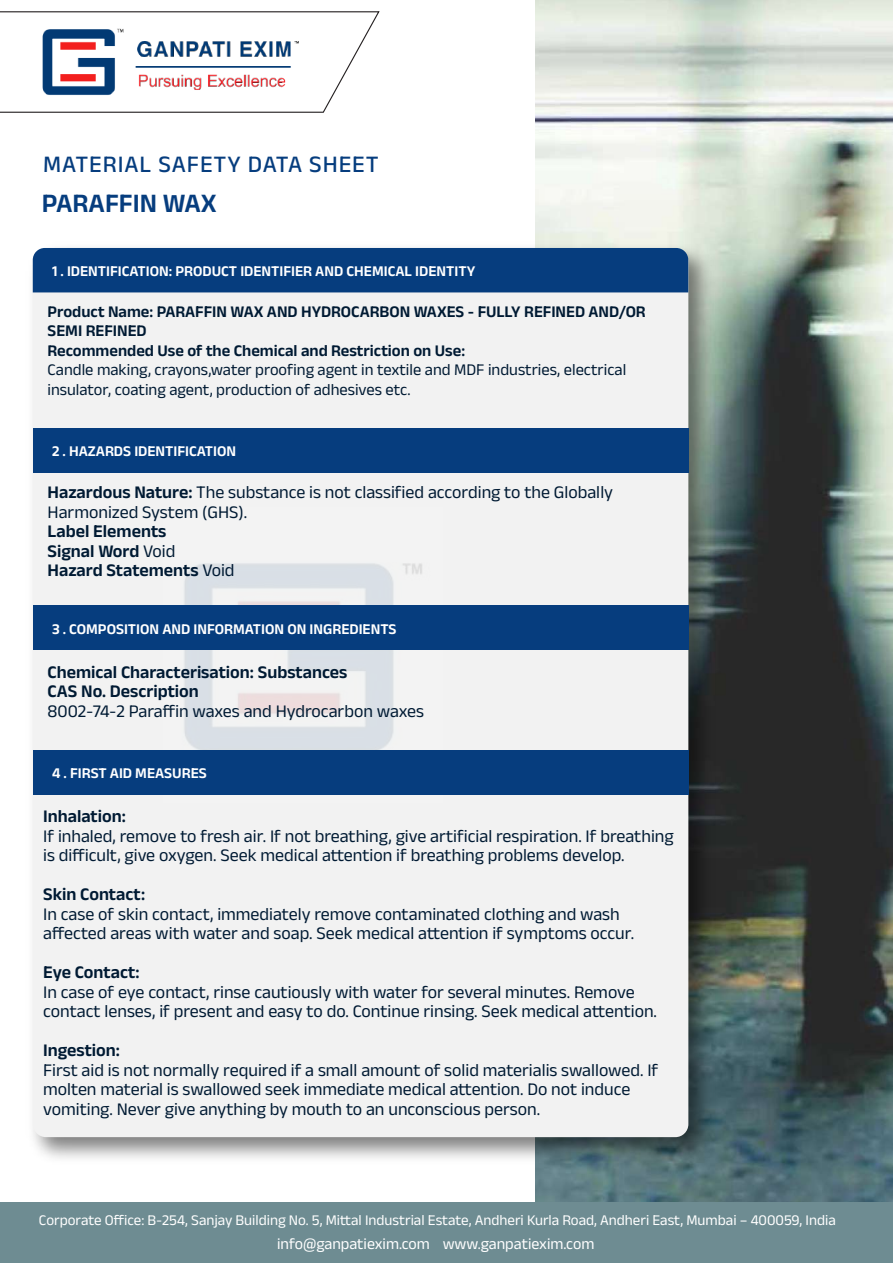
<style>
.page{position:relative;width:893px;height:1263px;background:#fff}
.page>*{position:absolute;margin:0;border:0;box-sizing:border-box;transform-origin:0 0}
.t1{font:600 27px "Anek Devanagari";color:#063d7e}
.t2{font:500 24px "Anek Devanagari";letter-spacing:.04em;color:#063d7e}
.t3{font:18px/19.5px "Anek Devanagari";color:#001a33}
.t4{font:600 18px/19.5px "Anek Devanagari";color:#001a33}
.t5{font:16.5px/19.5px "Anek Devanagari";color:#001a33}
.t6{font:600 16.5px/19.5px "Anek Devanagari";color:#001a33}
.t7{font:15.9px "Anek Devanagari";color:#fff}
.t8{font:600 15.15px "Anek Devanagari";color:#fff}
.t9{font:15px "Anek Devanagari";color:#fff}
.s1{font-weight:600}
.s2{font-weight:400}
</style>
<div class="page">
<img style="left:535px;top:0;width:358px;height:1202px">
<div style="left:0;top:1202px;width:893px;height:61px;background:#6e8c92"></div>
<svg style="left:0;top:11px;width:380px;height:102px"></svg>
<img style="left:32px;top:236px;width:690px;height:934px">
<div style="left:33px;top:248px;width:655px;height:889px;background:#f2f2f2;border-radius:13px"></div>
<div style="left:33px;top:248px;width:655px;height:44px;background:#063d7e"></div>
<img style="left:31px;top:17px;width:278px;height:87px">
<img style="left:184px;top:563px;width:238px;height:187px">
<div style="left:33px;top:428px;width:655px;height:44px;background:#063d7e"></div>
<div style="left:33px;top:605px;width:655px;height:45px;background:#063d7e"></div>
<div style="left:33px;top:750px;width:655px;height:45px;background:#063d7e"></div>
<h2 class="t2" style="left:43px;top:150px;width:337px">MATERIAL SAFETY DATA SHEET</h2>
<h1 class="t1" style="left:42px;top:187px;width:176px">PARAFFIN WAX</h1>
<p class="t8" style="left:52px;top:262px;width:425px">1 . IDENTIFICATION: PRODUCT IDENTIFIER AND CHEMICAL IDENTITY</p>
<p class="t6" style="left:48px;top:301px;width:600px">Product Name: PARAFFIN WAX AND HYDROCARBON WAXES - FULLY REFINED AND/OR<br>SEMI REFINED<br>Recommended Use of the Chemical and Restriction on Use:</p>
<p class="t5" style="left:48px;top:360px;width:580px">Candle making, crayons,water proofing agent in textile and MDF industries, electrical insulator, coating agent, production of adhesives etc.</p>
<p class="t8" style="left:52px;top:442px;width:186px">2 . HAZARDS IDENTIFICATION</p>
<p class="t3" style="left:48px;top:482px;width:567px"><span class="s1">Hazardous Nature:</span> The substance is not classified according to the Globally<br>Harmonized System (GHS).</p>
<p class="t4" style="left:48px;top:521px;width:189px">Label Elements<br>Signal Word <span class="s2">Void<br></span>Hazard Statements <span class="s2">Void</span></p>
<p class="t8" style="left:52px;top:619px;width:346px">3 . COMPOSITION AND INFORMATION ON INGREDIENTS</p>
<p class="t4" style="left:48px;top:662px;width:301px">Chemical Characterisation: Substances<br>CAS No. Description</p>
<p class="t3" style="left:48px;top:701px;width:378px">8002-74-2 Paraffin waxes and Hydrocarbon waxes</p>
<p class="t8" style="left:52px;top:764px;width:156px">4 . FIRST AID MEASURES</p>
<p class="t4" style="left:43px;top:806px;width:84px">Inhalation:</p>
<p class="t3" style="left:43px;top:826px;width:632px">If inhaled, remove to fresh air. If not breathing, give artificial respiration. If breathing is difficult, give oxygen. Seek medical attention if breathing problems develop.</p>
<p class="t4" style="left:43px;top:884px;width:103px">Skin Contact:</p>
<p class="t3" style="left:43px;top:904px;width:593px">In case of skin contact, immediately remove contaminated clothing and wash affected areas with water and soap. Seek medical attention if symptoms occur.</p>
<p class="t4" style="left:43px;top:962px;width:98px">Eye Contact:</p>
<p class="t3" style="left:43px;top:982px;width:615px">In case of eye contact, rinse cautiously with water for several minutes. Remove contact lenses, if present and easy to do. Continue rinsing. Seek medical attention.</p>
<p class="t4" style="left:43px;top:1040px;width:78px">Ingestion:</p>
<p class="t3" style="left:43px;top:1060px;width:617px">First aid is not normally required if a small amount of solid materialis swallowed. If molten material is swallowed seek immediate medical attention. Do not induce vomiting. Never give anything by mouth to an unconscious person.</p>
<p class="t9" style="left:39px;top:1211px;width:798px">Corporate Office: B-254, Sanjay Building No. 5, Mittal Industrial Estate, Andheri Kurla Road, Andheri East, Mumbai – 400059, India</p>
<p class="t7" style="left:277px;top:1234px;width:319px">info@ganpatiexim.com www.ganpatiexim.com</p>
</div>
